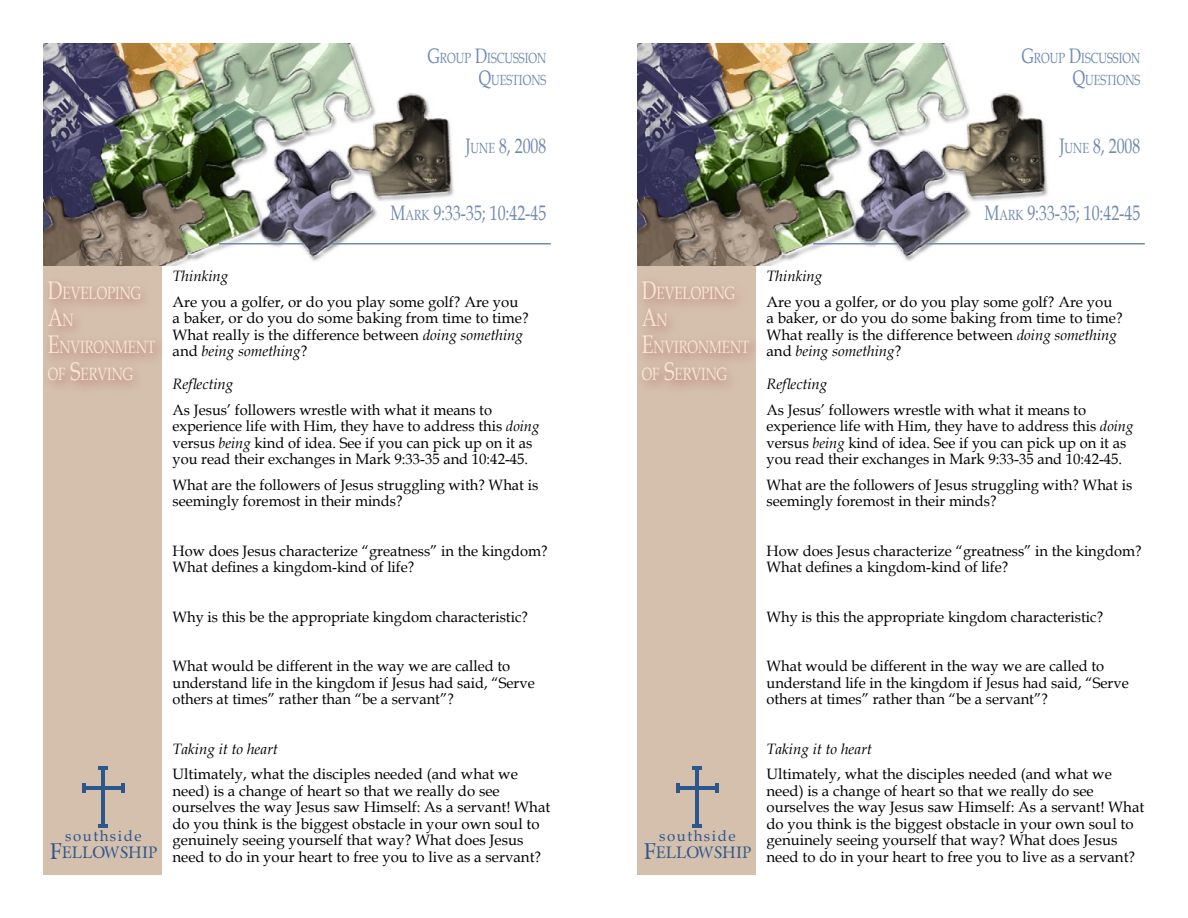
<style>
.page{position:relative;width:1188px;height:918px;background:#fff}
.page>*{position:absolute;margin:0;border:0;box-sizing:border-box;transform-origin:0 0}
.t1{font:25.5px "Book Antiqua";color:#f7e7d4;scale:.75 1}
.t2{font:21px "Book Antiqua";color:#718ab2;scale:.75 1}
.t3{font:17.85px/27px "Book Antiqua";color:#f7e7d4;scale:.75 1}
.t4{font:16.5px "Berylium";color:#2b578c}
.t5{font:15px/16.5px "Book Antiqua";color:#000}
.t6{font:italic 15px "Book Antiqua";color:#000}
.t7{font:15px "Book Antiqua";letter-spacing:.1em;color:#2b578c}
.t8{font:14.7px "Book Antiqua";color:#718ab2;scale:.75 1}
.s1{font-size:21px}
.s2{font-size:14.7px}
.s3{font-size:25.5px}
.s4{font-size:17.85px}
.s5{font-size:22.5px}
.s6{font-style:italic}
</style>
<div class="page">
<img style="left:43px;top:43px;width:452px;height:223px">
<div style="left:43px;top:266px;width:119px;height:608px;background:#d5c0ae"></div>
<div style="left:40px;top:273px;width:129px;height:123px;background:#981f2d;opacity:.65"></div>
<svg style="left:82px;top:784px;width:4px;height:9px"></svg>
<svg style="left:121px;top:784px;width:4px;height:9px"></svg>
<svg style="left:99px;top:825px;width:9px;height:3px"></svg>
<svg style="left:99px;top:767px;width:9px;height:3px"></svg>
<hr style="left:82px;top:787px;width:42px;height:3px;background:#2b578c">
<hr style="left:102px;top:767px;width:3px;height:61px;background:#2b578c">
<hr style="left:331px;top:243px;width:220px;height:1px;background:#718ab2">
<hr style="left:219px;top:243px;width:85px;height:1px;background:#718ab2">
<img style="left:637px;top:43px;width:452px;height:223px">
<div style="left:637px;top:266px;width:119px;height:608px;background:#d5c0ae"></div>
<div style="left:634px;top:273px;width:129px;height:123px;background:#981f2d;opacity:.65"></div>
<svg style="left:676px;top:784px;width:4px;height:9px"></svg>
<svg style="left:715px;top:784px;width:4px;height:9px"></svg>
<svg style="left:693px;top:825px;width:9px;height:3px"></svg>
<svg style="left:693px;top:767px;width:9px;height:3px"></svg>
<hr style="left:676px;top:787px;width:42px;height:3px;background:#2b578c">
<hr style="left:696px;top:767px;width:3px;height:61px;background:#2b578c">
<hr style="left:925px;top:243px;width:220px;height:1px;background:#718ab2">
<hr style="left:813px;top:243px;width:85px;height:1px;background:#718ab2">
<p class="t8" style="left:428px;top:48px;width:159px"><span class="s1">G</span>ROUP <span class="s1">D</span>ISCUSSION</p>
<p class="t8" style="left:479px;top:70px;width:92px"><span class="s1">Q</span>UESTIONS</p>
<p class="t2" style="left:465px;top:131px;width:109px">J<span class="s2">UNE</span> 8, 2008</p>
<p class="t2" style="left:391px;top:199px;width:209px">M<span class="s2">ARK</span> 9:33-35; 10:42-45</p>
<p class="t3" style="left:48px;top:279px;width:126px"><span class="s3">D</span>EVELOPING</p>
<p class="t1" style="left:48px;top:300px;width:36px">A<span class="s4">N</span></p>
<p class="t3" style="left:48px;top:333px;width:145px"><span class="s3">E</span>NVIRONMENT<br>OF <span class="s3">S</span>ERVING</p>
<p class="t7" style="left:65px;top:826px;width:78px">southside</p>
<p class="t4" style="left:49px;top:842px;width:110px"><span class="s5">F</span>ELLOWSHIP</p>
<p class="t6" style="left:173px;top:266px;width:57px">Thinking</p>
<p class="t5" style="left:173px;top:293px;width:358px">Are you a golfer, or do you play some golf? Are you a baker, or do you do some baking from time to time?<br>What really is the difference between <span class="s6">doing something </span>and <span class="s6">being something</span>?</p>
<p class="t6" style="left:173px;top:374px;width:62px">Reflecting</p>
<p class="t5" style="left:173px;top:401px;width:368px">As Jesus’ followers wrestle with what it means to experience life with Him, they have to address this <span class="s6">doing </span>versus <span class="s6">being</span> kind of idea. See if you can pick up on it as you read their exchanges in Mark 9:33-35 and 10:42-45.</p>
<p class="t5" style="left:173px;top:476px;width:367px">What are the followers of Jesus struggling with? What is seemingly foremost in their minds?</p>
<p class="t5" style="left:173px;top:542px;width:377px">How does Jesus characterize “greatness” in the kingdom?<br>What defines a kingdom-kind of life?</p>
<p class="t5" style="left:173px;top:608px;width:357px">Why is this be the appropriate kingdom characteristic?</p>
<p class="t5" style="left:173px;top:657px;width:364px">What would be different in the way we are called to understand life in the kingdom if Jesus had said, “Serve others at times” rather than “be a servant”?</p>
<p class="t6" style="left:173px;top:738px;width:107px">Taking it to heart</p>
<p class="t5" style="left:173px;top:765px;width:379px">Ultimately, what the disciples needed (and what we need) is a change of heart so that we really do see ourselves the way Jesus saw Himself: As a servant! What do you think is the biggest obstacle in your own soul to genuinely seeing yourself that way? What does Jesus need to do in your heart to free you to live as a servant?</p>
<p class="t8" style="left:1022px;top:48px;width:159px"><span class="s1">G</span>ROUP <span class="s1">D</span>ISCUSSION</p>
<p class="t8" style="left:1073px;top:70px;width:92px"><span class="s1">Q</span>UESTIONS</p>
<p class="t2" style="left:1059px;top:131px;width:109px">J<span class="s2">UNE</span> 8, 2008</p>
<p class="t2" style="left:985px;top:199px;width:209px">M<span class="s2">ARK</span> 9:33-35; 10:42-45</p>
<p class="t3" style="left:642px;top:279px;width:126px"><span class="s3">D</span>EVELOPING</p>
<p class="t1" style="left:642px;top:300px;width:36px">A<span class="s4">N</span></p>
<p class="t3" style="left:642px;top:333px;width:145px"><span class="s3">E</span>NVIRONMENT<br>OF <span class="s3">S</span>ERVING</p>
<p class="t7" style="left:659px;top:826px;width:78px">southside</p>
<p class="t4" style="left:643px;top:842px;width:110px"><span class="s5">F</span>ELLOWSHIP</p>
<p class="t6" style="left:766px;top:266px;width:57px">Thinking</p>
<p class="t5" style="left:766px;top:293px;width:358px">Are you a golfer, or do you play some golf? Are you a baker, or do you do some baking from time to time?<br>What really is the difference between <span class="s6">doing something </span>and <span class="s6">being something</span>?</p>
<p class="t6" style="left:766px;top:374px;width:62px">Reflecting</p>
<p class="t5" style="left:766px;top:401px;width:368px">As Jesus’ followers wrestle with what it means to experience life with Him, they have to address this <span class="s6">doing </span>versus <span class="s6">being</span> kind of idea. See if you can pick up on it as you read their exchanges in Mark 9:33-35 and 10:42-45.</p>
<p class="t5" style="left:766px;top:476px;width:367px">What are the followers of Jesus struggling with? What is seemingly foremost in their minds?</p>
<p class="t5" style="left:766px;top:542px;width:377px">How does Jesus characterize “greatness” in the kingdom?<br>What defines a kingdom-kind of life?</p>
<p class="t5" style="left:766px;top:608px;width:338px">Why is this the appropriate kingdom characteristic?</p>
<p class="t5" style="left:766px;top:657px;width:364px">What would be different in the way we are called to understand life in the kingdom if Jesus had said, “Serve others at times” rather than “be a servant”?</p>
<p class="t6" style="left:766px;top:738px;width:107px">Taking it to heart</p>
<p class="t5" style="left:766px;top:765px;width:379px">Ultimately, what the disciples needed (and what we need) is a change of heart so that we really do see ourselves the way Jesus saw Himself: As a servant! What do you think is the biggest obstacle in your own soul to genuinely seeing yourself that way? What does Jesus need to do in your heart to free you to live as a servant?</p>
</div>
